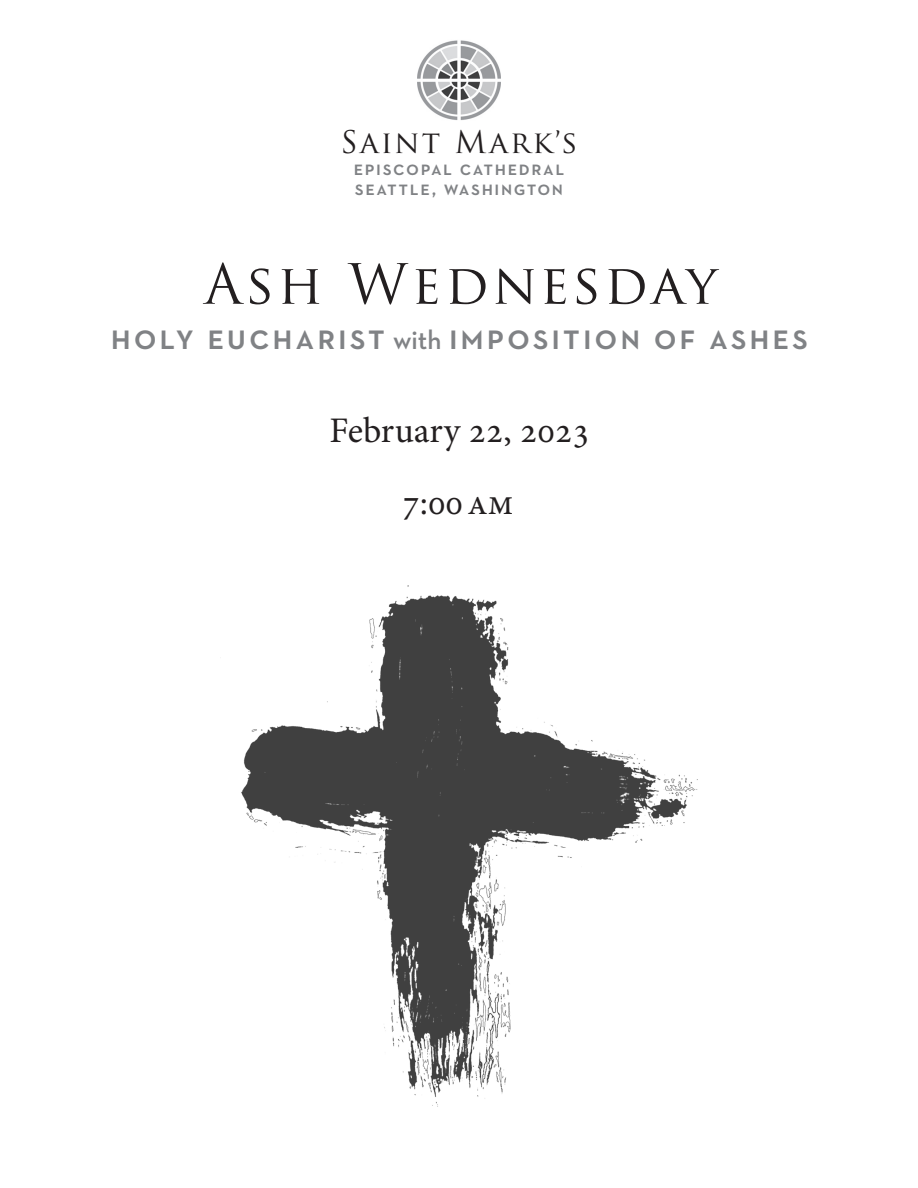
<style>
.page{position:relative;width:918px;height:1188px;background:#fff}
.page>*{position:absolute;margin:0;border:0;box-sizing:border-box;transform-origin:0 0}
.t1{font:54px "Trajan Pro";letter-spacing:.06em;color:#231f20}
.t2{font:600 36px "Neutraface 2 Text";letter-spacing:.08em;color:#808285}
.t3{font:36px "Minion Pro";color:#231f20}
.t4{font:30.3px "Trajan Pro";letter-spacing:.07em;color:#231f20}
.t5{font:600 20.25px "Neutraface 2 Text";letter-spacing:.08em;color:#808285}
.s1{font-size:27px}
</style>
<div class="page">
<img style="left:241px;top:586px;width:456px;height:521px">
<img style="left:417px;top:40px;width:84px;height:80px">
<p class="t4" style="left:340px;top:123px;width:239px">Saint Mark’s</p>
<p class="t5" style="left:354px;top:155px;width:212px">episcopal cathedral</p>
<p class="t5" style="left:355px;top:175px;width:210px">seattle, washington</p>
<p class="t1" style="left:204px;top:250px;width:514px">Ash Wednesday</p>
<p class="t2" style="left:111px;top:314px;width:699px">holy eucharist <span class="s1">with</span> imposition of ashes</p>
<p class="t3" style="left:330px;top:406px;width:262px">February 22, 2023</p>
<p class="t3" style="left:402px;top:478px;width:113px">7:00am</p>
</div>
